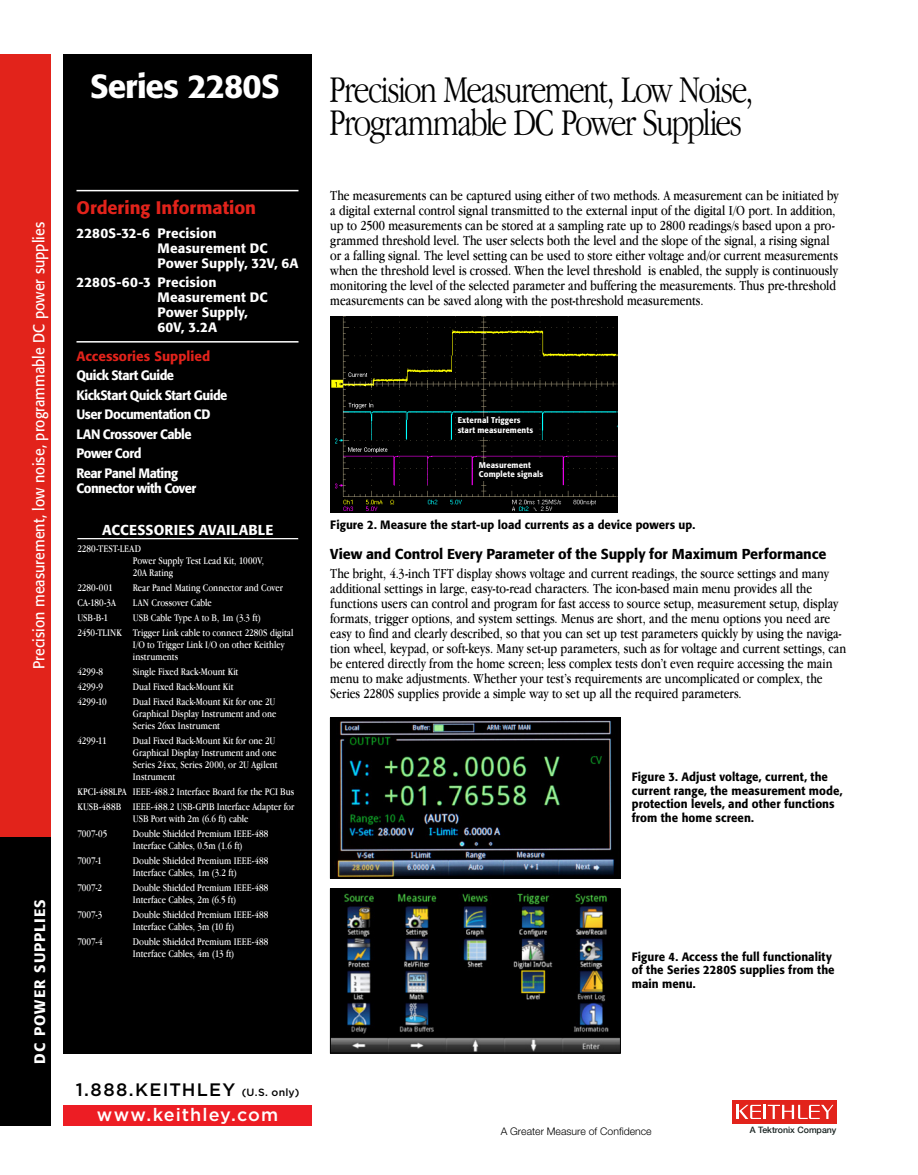
<style>
.page{position:relative;width:918px;height:1175px;background:#fff}
.page>*{position:absolute;margin:0;border:0;box-sizing:border-box;transform-origin:0 0}
.t1{font:300 condensed 39px/33px "Garamond IT Cby BT";letter-spacing:-.04em;color:#000}
.t2{font:500 33px "Formata";letter-spacing:-.025em;color:#fff}
.t3{font:500 18px "Gotham";letter-spacing:.065em;color:#000}
.t4{font:500 18px "Formata";letter-spacing:-.005em;color:#e2231b}
.t5{font:500 18px "Gotham";letter-spacing:.06em;color:#fff}
.t6{font:15.75px "Formata";color:#fff;scale:.9 1}
.t7{font:500 15px "Formata";letter-spacing:.07em;color:#fff}
.t8{font:condensed 14.25px/15px "Garamond IT Cby BT";color:#000}
.t9{font:500 14.25px "Formata";letter-spacing:-.005em;color:#000}
.t10{font:500 14.25px "Formata";letter-spacing:.015em;color:#fff}
.t11{font:500 13.5px/19.5px "Formata";letter-spacing:-.025em;color:#fff;scale:.95 1}
.t12{font:500 13.5px/15px "Formata";letter-spacing:.01em;color:#fff}
.t13{font:500 13.5px "Formata";color:#e2231b}
.t14{font:500 12px/13.5px "Formata";letter-spacing:.005em;color:#000;scale:.95 1}
.t15{font:condensed 10.5px/12px "Garamond IT Cby BT";color:#fff}
.t16{font:300 10.5px "Helvetica Neue";color:#000}
.t17{font:500 8.85px "Helvetica Neue";color:#182321}
.t18{font:500 8.25px/10.6px "Formata";letter-spacing:.015em;color:#fff;scale:.95 1}
.s1{font-size:10.5px}
</style>
<div class="page">
<div style="left:0;top:54px;width:51px;height:783px;background:#e2231b"></div>
<div style="left:63px;top:54px;width:249px;height:999px;background:#000"></div>
<div style="left:0;top:837px;width:51px;height:288px;background:#000"></div>
<div style="left:63px;top:1104px;width:249px;height:21px;background:#ed1d24"></div>
<div style="left:732px;top:1100px;width:105px;height:23px;background:#e2231b"></div>
<hr style="left:763px;top:1104px;width:3px;height:15px;background:#fff">
<svg style="left:737px;top:1104px;width:24px;height:15px"></svg>
<svg style="left:768px;top:1104px;width:65px;height:15px"></svg>
<img style="left:332px;top:319px;width:283px;height:191px">
<div style="left:330px;top:317px;width:287px;height:195px;border:1px solid #000"></div>
<div style="left:458px;top:417px;width:78px;height:19px;background:#000"></div>
<div style="left:479px;top:462px;width:79px;height:18px;background:#000"></div>
<hr style="left:76px;top:190px;width:222px;height:1px;background:#fff">
<hr style="left:76px;top:341px;width:222px;height:1px;background:#fff">
<hr style="left:77px;top:538px;width:221px;height:1px;background:#fff">
<img style="left:332px;top:719px;width:287px;height:157px">
<div style="left:330px;top:717px;width:291px;height:161px;border:1px solid #000"></div>
<img style="left:332px;top:890px;width:287px;height:161px">
<div style="left:330px;top:888px;width:291px;height:165px;border:1px solid #000"></div>
<p class="t6" style="left:29px;top:669px;width:498px;rotate:-90deg">Precision measurement, low noise, programmable DC power supplies</p>
<p class="t7" style="left:30px;top:1063px;width:166px;rotate:-90deg">DC POWER SUPPLIES</p>
<h2 class="t2" style="left:90px;top:66px;width:191px">Series 2280S</h2>
<h1 class="t1" style="left:329px;top:73px;width:426px">Precision Measurement, Low Noise,<br>Programmable DC Power Supplies</h1>
<p class="t4" style="left:76px;top:196px;width:181px">Ordering Information</p>
<p class="t12" style="left:158px;top:225px;width:142px;text-indent:-81px">2280S-32-6 Precision<br>Measurement DC<br>Power Supply, 32V, 6A</p>
<p class="t12" style="left:158px;top:275px;width:112px;text-indent:-81px">2280S-60-3 Precision<br>Measurement DC<br>Power Supply,<br>60V, 3.2A</p>
<p class="t13" style="left:76px;top:347px;width:135px">Accessories Supplied</p>
<p class="t11" style="left:76px;top:365px;width:160px">Quick Start Guide<br>KickStart Quick Start Guide<br>User Documentation CD<br>LAN Crossover Cable<br>Power Cord<br>Rear Panel Mating</p>
<p class="t11" style="left:76px;top:478px;width:128px">Connector with Cover</p>
<p class="t10" style="left:102px;top:521px;width:173px">ACCESSORIES AVAILABLE</p>
<p class="t15" style="left:133px;top:542px;width:133px;text-indent:-56px">2280-TEST-LEAD<br>Power Supply Test Lead Kit, 1000V,<br>20A Rating</p>
<p class="t15" style="left:77px;top:581px;width:37px">2280-001</p>
<p class="t15" style="left:133px;top:581px;width:152px">Rear Panel Mating Connector and Cover</p>
<p class="t15" style="left:77px;top:596px;width:40px">CA-180-3A</p>
<p class="t15" style="left:133px;top:596px;width:81px">LAN Crossover Cable</p>
<p class="t15" style="left:77px;top:611px;width:32px">USB-B-1</p>
<p class="t15" style="left:77px;top:609px;width:218px;line-height:15px;text-indent:56px">USB Cable Type A to B, 1m (3.3 ft)<br>2450-TLINK Trigger Link cable to connect 2280S digital</p>
<p class="t15" style="left:133px;top:638px;width:153px">I/O to Trigger Link I/O on other Keithley instruments</p>
<p class="t15" style="left:77px;top:665px;width:27px">4299-8</p>
<p class="t15" style="left:133px;top:665px;width:107px">Single Fixed Rack-Mount Kit</p>
<p class="t15" style="left:77px;top:680px;width:27px">4299-9</p>
<p class="t15" style="left:133px;top:680px;width:102px">Dual Fixed Rack-Mount Kit</p>
<p class="t15" style="left:77px;top:695px;width:31px">4299-10</p>
<p class="t15" style="left:133px;top:695px;width:145px;text-align:justify">Dual Fixed Rack-Mount Kit for one 2U Graphical Display Instrument and one Series 26xx Instrument</p>
<p class="t15" style="left:77px;top:734px;width:31px">4299-11</p>
<p class="t15" style="left:133px;top:734px;width:146px">Dual Fixed Rack-Mount Kit for one 2U<br>Graphical Display Instrument and one<br>Series 24xx, Series 2000, or 2U Agilent<br>Instrument</p>
<p class="t15" style="left:77px;top:784px;width:219px;line-height:15px">KPCI-488LPA IEEE-488.2 Interface Board for the PCI Bus<br>KUSB-488B IEEE-488.2 USB-GPIB Interface Adapter for</p>
<p class="t15" style="left:133px;top:812px;width:117px">USB Port with 2m (6.6 ft) cable</p>
<p class="t15" style="left:77px;top:827px;width:31px">7007-05</p>
<p class="t15" style="left:133px;top:827px;width:137px">Double Shielded Premium IEEE-488<br>Interface Cables, 0.5m (1.6 ft)</p>
<p class="t15" style="left:77px;top:854px;width:26px">7007-1</p>
<p class="t15" style="left:133px;top:854px;width:137px">Double Shielded Premium IEEE-488<br>Interface Cables, 1m (3.2 ft)</p>
<p class="t15" style="left:77px;top:881px;width:26px">7007-2</p>
<p class="t15" style="left:133px;top:881px;width:137px">Double Shielded Premium IEEE-488<br>Interface Cables, 2m (6.5 ft)</p>
<p class="t15" style="left:77px;top:908px;width:26px">7007-3</p>
<p class="t15" style="left:133px;top:908px;width:137px">Double Shielded Premium IEEE-488<br>Interface Cables, 3m (10 ft)</p>
<p class="t15" style="left:77px;top:935px;width:27px">7007-4</p>
<p class="t15" style="left:133px;top:935px;width:137px">Double Shielded Premium IEEE-488<br>Interface Cables, 4m (13 ft)</p>
<p class="t8" style="left:330px;top:188px;width:510px">The measurements can be captured using either of two methods. A measurement can be initiated by a digital external control signal transmitted to the external input of the digital I/O port. In addition, up to 2500 measurements can be stored at a sampling rate up to 2800 readings/s based upon a pro&shy;grammed threshold level. The user selects both the level and the slope of the signal, a rising signal or a falling signal. The level setting can be used to store either voltage and/or current measurements when the threshold level is crossed. When the level threshold is enabled, the supply is continuously monitoring the level of the selected parameter and buffering the measurements. Thus pre-threshold measurements can be saved along with the post-threshold measurements.</p>
<p class="t18" style="left:458px;top:414px;width:81px">External Triggers start measurements</p>
<p class="t18" style="left:479px;top:460px;width:69px;line-height:9.4px">Measurement<br>Complete signals</p>
<p class="t14" style="left:330px;top:518px;width:386px">Figure 2. Measure the start-up load currents as a device powers up.</p>
<p class="t9" style="left:330px;top:545px;width:498px">View and Control Every Parameter of the Supply for Maximum Performance</p>
<p class="t8" style="left:330px;top:566px;width:517px">The bright, 4.3-inch TFT display shows voltage and current readings, the source settings and many additional settings in large, easy-to-read characters. The icon-based main menu provides all the functions users can control and program for fast access to source setup, measurement setup, display formats, trigger options, and system settings. Menus are short, and the menu options you need are easy to find and clearly described, so that you can set up test parameters quickly by using the naviga&shy;tion wheel, keypad, or soft-keys. Many set-up parameters, such as for voltage and current settings, can be entered directly from the home screen; less complex tests don’t even require accessing the main menu to make adjustments. Whether your test’s requirements are uncomplicated or complex, the Series 2280S supplies provide a simple way to set up all the required parameters.</p>
<p class="t14" style="left:632px;top:770px;width:223px">Figure 3. Adjust voltage, current, the current range, the measurement mode, protection levels, and other functions from the home screen.</p>
<p class="t14" style="left:632px;top:949px;width:215px">Figure 4. Access the full functionality of the Series 2280S supplies from the main menu.</p>
<p class="t3" style="left:76px;top:1079px;width:225px">1.888.KEITHLEY <span class="s1">(U.S. only)</span></p>
<p class="t5" style="left:97px;top:1104px;width:183px">www.keithley.com</p>
<p class="t16" style="left:501px;top:1125px;width:152px">A Greater Measure of Confidence</p>
<p class="t17" style="left:750px;top:1122px;width:88px">A Tektronix Company</p>
</div>
